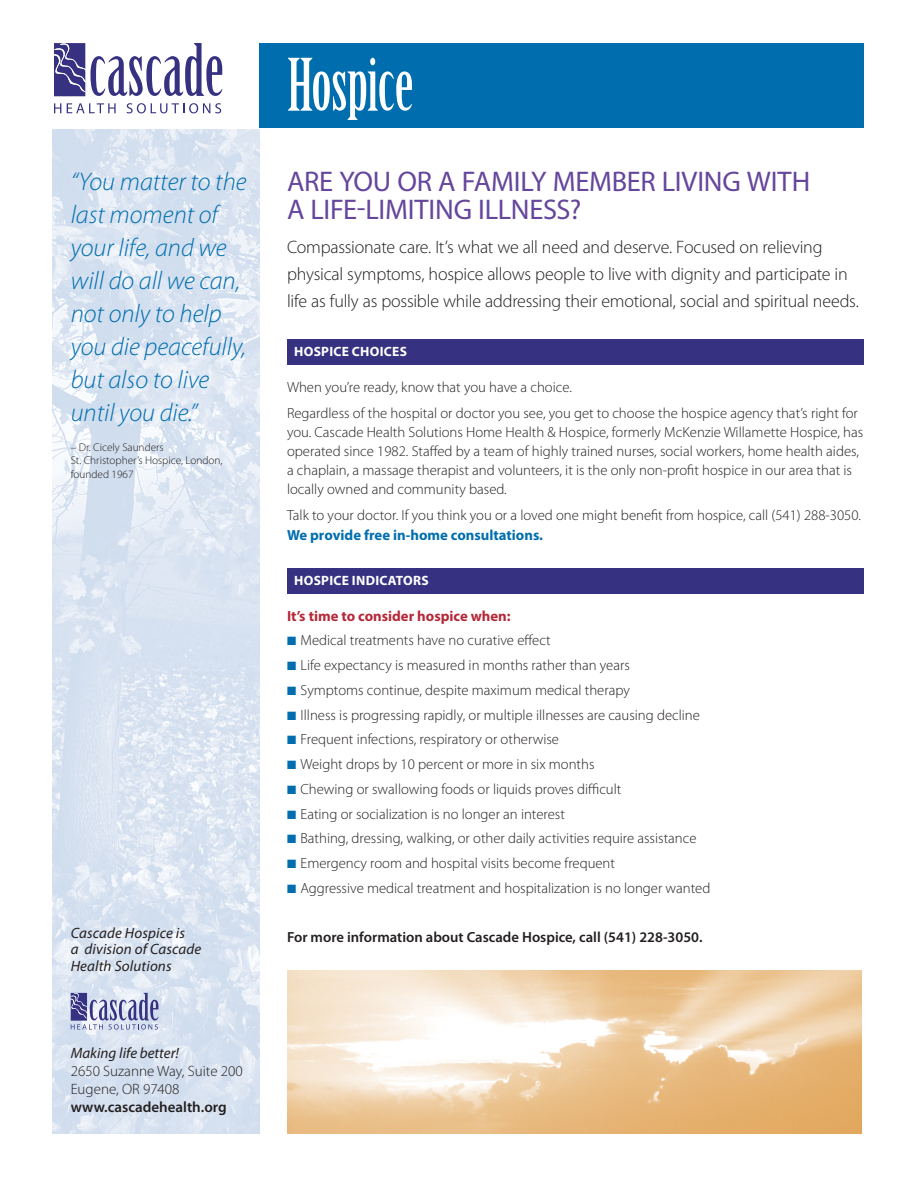
<style>
.page{position:relative;width:918px;height:1188px;background:#fff}
.page>*{position:absolute;margin:0;border:0;box-sizing:border-box;transform-origin:0 0}
.headline{font:70.5px "Birch Std";letter-spacing:-.01em;color:#fff}
.O_2_headline{font:28.5px/28.5px "Myriad Pro";letter-spacing:-.01em;color:#65469c}
.body_copy{font:italic 300 25.5px/33px "Myriad Pro";color:#006eae}
.body_copy-2{font:300 18px/27px "Myriad Pro";letter-spacing:-.015em;color:#231f20}
.body_copy-3{font:italic 15px/16.5px "Myriad Pro";letter-spacing:.01em;color:#231f20}
.body_copy-4{font:300 15px/18px "Myriad Pro";color:#231f20}
.body_copy-5{font:300 14.7px/19.2px "Myriad Pro";color:#231f20}
.bullets{font:600 14.7px "Myriad Pro";color:#231f20}
.body_bold_blue{font:700 14.7px "Myriad Pro";color:#006eae}
.body_copy-6{font:700 14.7px "Myriad Pro";color:#b52939}
.t1{font:700 13.5px "Myriad Pro";letter-spacing:.02em;color:#fff}
.body_copy-7{font:300 11.25px/13.5px "Myriad Pro";color:#231f20}
.s1{font-weight:600}
.s2{color:#006eae}
</style>
<div class="page">
<div style="left:260px;top:43px;width:604px;height:85px;background:#006eae"></div>
<div style="left:287px;top:339px;width:577px;height:26px;background:#363281"></div>
<div style="left:287px;top:568px;width:577px;height:26px;background:#363281"></div>
<svg style="left:54px;top:43px;width:168px;height:53px"></svg>
<svg style="left:54px;top:103px;width:7px;height:10px"></svg>
<svg style="left:67px;top:103px;width:49px;height:10px"></svg>
<svg style="left:127px;top:103px;width:94px;height:10px"></svg>
<img style="left:53px;top:129px;width:207px;height:1005px">
<svg style="left:71px;top:993px;width:87px;height:37px;background:#a5aacc"></svg>
<img style="left:287px;top:971px;width:574px;height:163px">
<p class="body_copy" style="left:71px;top:166px;width:177px">“You matter to the last moment of your life, and we will do all we can, not only to help you die peacefully, but also to live until you die.”</p>
<p class="body_copy-7" style="left:71px;top:440px;width:153px">– Dr. Cicely Saunders<br>St. Christopher’s Hospice, London, founded 1967</p>
<p class="body_copy-3" style="left:71px;top:924px;width:132px">Cascade Hospice is<br>a division of Cascade<br>Health Solutions</p>
<p class="body_copy-3" style="left:71px;top:1044px;width:110px">Making life better!</p>
<p class="body_copy-4" style="left:71px;top:1062px;width:174px">2650 Suzanne Way, Suite 200<br>Eugene, OR 97408 <span class="s1">www.cascadehealth.org</span></p>
<p class="headline" style="left:287px;top:45px;width:128px">Hospice</p>
<p class="O_2_headline" style="left:287px;top:167px;width:525px">ARE YOU OR A FAMILY MEMBER LIVING WITH<br>A LIFE-LIMITING ILLNESS?</p>
<p class="body_copy-2" style="left:287px;top:234px;width:574px">Compassionate care. It’s what we all need and deserve. Focused on relieving physical symptoms, hospice allows people to live with dignity and participate in life as fully as possible while addressing their emotional, social and spiritual needs.</p>
<p class="t1" style="left:294px;top:343px;width:114px">HOSPICE CHOICES</p>
<p class="body_copy-5" style="left:287px;top:377px;width:286px">When you’re ready, know that you have a choice.</p>
<p class="body_copy-5" style="left:287px;top:403px;width:578px">Regardless of the hospital or doctor you see, you get to choose the hospice agency that’s right for you. Cascade Health Solutions Home Health &amp; Hospice, formerly McKenzie Willamette Hospice, has operated since 1982. Staffed by a team of highly trained nurses, social workers, home health aides, a chaplain, a massage therapist and volunteers, it is the only non-profit hospice in our area that is locally owned and community based.</p>
<p class="body_copy-5" style="left:287px;top:506px;width:576px">Talk to your doctor. If you think you or a loved one might benefit from hospice, call (541) 288-3050.</p>
<p class="body_bold_blue" style="left:287px;top:525px;width:258px">We provide free in-home consultations.</p>
<p class="t1" style="left:294px;top:572px;width:136px">HOSPICE INDICATORS</p>
<p class="body_copy-6" style="left:287px;top:606px;width:225px">It’s time to consider hospice when:</p>
<p class="body_copy-5" style="left:287px;top:631px;width:265px"><span class="s2">■</span> Medical treatments have no curative effect</p>
<p class="body_copy-5" style="left:287px;top:656px;width:344px"><span class="s2">■</span> Life expectancy is measured in months rather than years</p>
<p class="body_copy-5" style="left:287px;top:681px;width:344px"><span class="s2">■</span> Symptoms continue, despite maximum medical therapy</p>
<p class="body_copy-5" style="left:287px;top:705px;width:414px"><span class="s2">■</span> Illness is progressing rapidly, or multiple illnesses are causing decline</p>
<p class="body_copy-5" style="left:287px;top:730px;width:274px"><span class="s2">■</span> Frequent infections, respiratory or otherwise</p>
<p class="body_copy-5" style="left:287px;top:755px;width:309px"><span class="s2">■</span> Weight drops by 10 percent or more in six months</p>
<p class="body_copy-5" style="left:287px;top:780px;width:336px"><span class="s2">■</span> Chewing or swallowing foods or liquids proves difficult</p>
<p class="body_copy-5" style="left:287px;top:804px;width:279px"><span class="s2">■</span> Eating or socialization is no longer an interest</p>
<p class="body_copy-5" style="left:287px;top:829px;width:411px"><span class="s2">■</span> Bathing, dressing, walking, or other daily activities require assistance</p>
<p class="body_copy-5" style="left:287px;top:854px;width:330px"><span class="s2">■</span> Emergency room and hospital visits become frequent</p>
<p class="body_copy-5" style="left:287px;top:879px;width:425px"><span class="s2">■</span> Aggressive medical treatment and hospitalization is no longer wanted</p>
<p class="bullets" style="left:287px;top:928px;width:417px">For more information about Cascade Hospice, call (541) 228-3050.</p>
</div>
